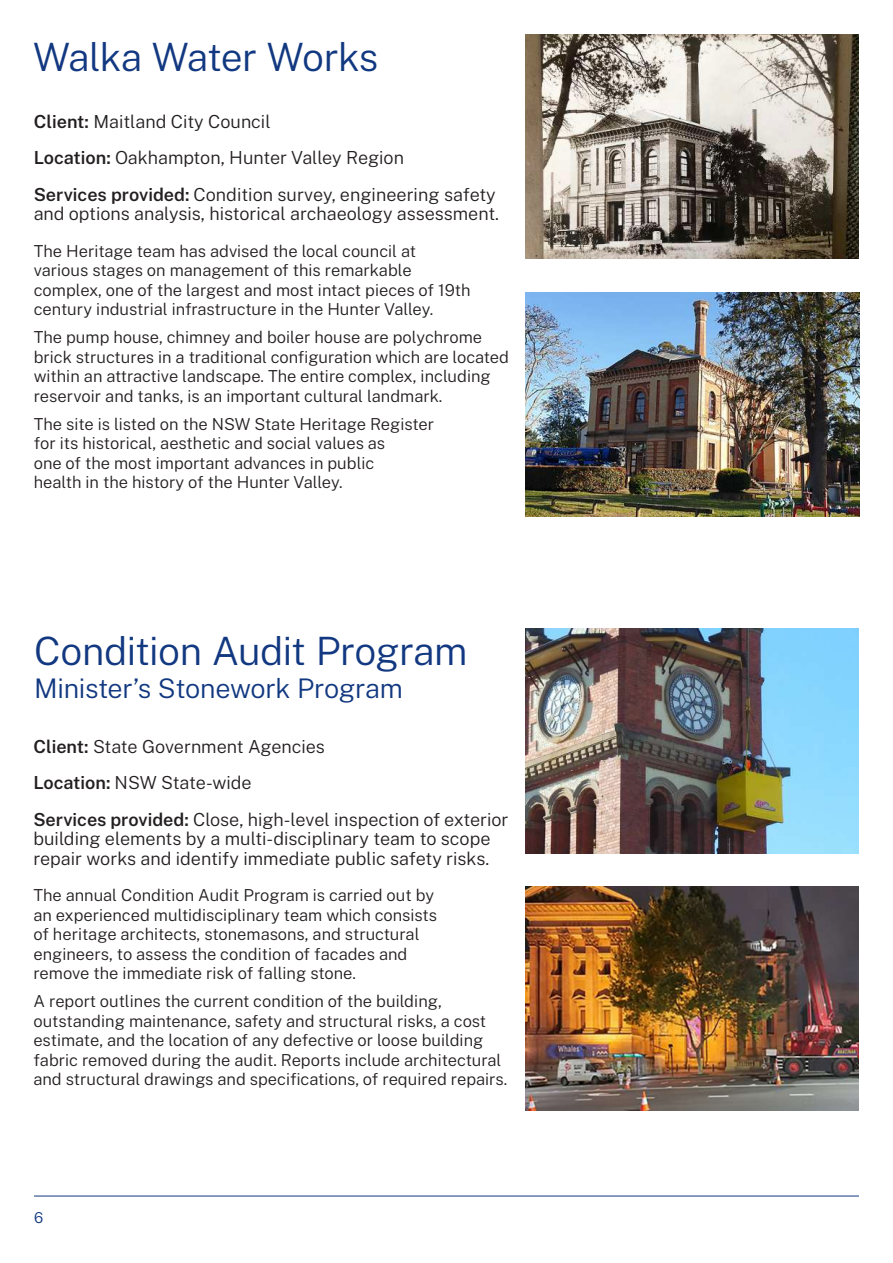
<style>
.page{position:relative;width:893px;height:1263px;background:#fff}
.page>*{position:absolute;margin:0;border:0;box-sizing:border-box;transform-origin:0 0}
.t1{font:300 39px "Public Sans";letter-spacing:-.02em;color:#113880}
.t2{font:300 27px "Public Sans";letter-spacing:-.015em;color:#113880}
.t3{font:300 18px/36.5px "Public Sans";color:#231f20}
.t4{font:300 16.5px/19.5px "Public Sans";color:#231f20}
.t5{font:300 15px "Public Sans";color:#113880}
.s1{font-weight:600}
</style>
<div class="page">
<hr style="left:34px;top:1196px;width:825px;height:1px;background:#113880">
<img style="left:525px;top:628px;width:334px;height:225px">
<img style="left:525px;top:887px;width:334px;height:224px">
<img style="left:525px;top:293px;width:334px;height:224px">
<img style="left:525px;top:34px;width:334px;height:225px">
<h1 class="t1" style="left:33px;top:30px;width:347px">Walka Water Works</h1>
<p class="t3" style="left:34px;top:102px;width:463px"><span class="s1">Client:</span> Maitland City Council<br><span class="s1">Location:</span> Oakhampton, Hunter Valley Region<br><span class="s1">Services provided:</span> Condition survey, engineering safety</p>
<p class="t3" style="left:34px;top:195px;width:467px">and options analysis, historical archaeology assessment.</p>
<p class="t4" style="left:34px;top:240px;width:438px">The Heritage team has advised the local council at various stages on management of this remarkable complex, one of the largest and most intact pieces of 19th century industrial infrastructure in the Hunter Valley.</p>
<p class="t4" style="left:34px;top:327px;width:477px">The pump house, chimney and boiler house are polychrome brick structures in a traditional configuration which are located within an attractive landscape. The entire complex, including reservoir and tanks, is an important cultural landmark.</p>
<p class="t4" style="left:34px;top:413px;width:402px">The site is listed on the NSW State Heritage Register for its historical, aesthetic and social values as<br>one of the most important advances in public<br>health in the history of the Hunter Valley.</p>
<h1 class="t1" style="left:34px;top:624px;width:435px">Condition Audit Program</h1>
<h2 class="t2" style="left:34px;top:669px;width:370px">Minister’s Stonework Program</h2>
<p class="t3" style="left:33px;top:727px;width:477px"><span class="s1">Client:</span> State Government Agencies<br><span class="s1">Location:</span> NSW State-wide<br><span class="s1">Services provided:</span> Close, high-level inspection of exterior</p>
<p class="t3" style="left:33px;top:828px;width:459px;line-height:19.5px">building elements by a multi-disciplinary team to scope repair works and identify immediate public safety risks.</p>
<p class="t4" style="left:33px;top:884px;width:405px">The annual Condition Audit Program is carried out by an experienced multidisciplinary team which consists of heritage architects, stonemasons, and structural engineers, to assess the condition of facades and remove the immediate risk of falling stone.</p>
<p class="t4" style="left:33px;top:990px;width:475px">A report outlines the current condition of the building, outstanding maintenance, safety and structural risks, a cost estimate, and the location of any defective or loose building fabric removed during the audit. Reports include architectural and structural drawings and specifications, of required repairs.</p>
<p class="t5" style="left:34px;top:1207px;width:11px">6</p>
</div>
